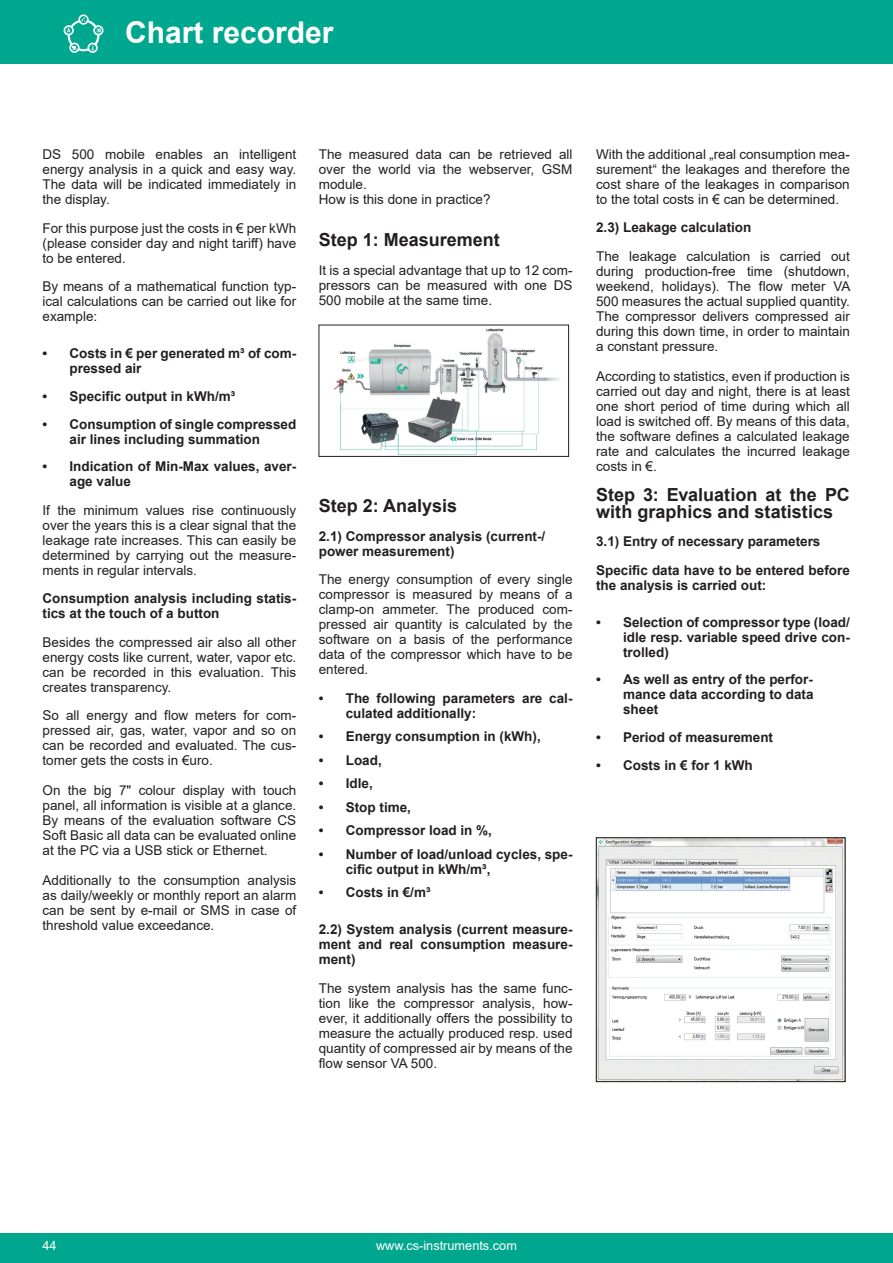
<style>
.page{position:relative;width:893px;height:1263px;background:#fff}
.page>*{position:absolute;margin:0;border:0;box-sizing:border-box;transform-origin:0 0}
.t1{font:700 30px "Arial";color:#fff}
.t2{font:700 18px/16.5px "Arial";color:#231f20}
.t3{font:13.5px/15px "Arial";color:#231f20;text-align:justify}
.t4{font:700 13.5px/15px "Arial";color:#231f20}
.t5{font:12.75px "Arial";color:#fff}
</style>
<div class="page">
<div style="left:0;top:0;width:893px;height:64px;background:#00a78f"></div>
<div style="left:0;top:1233px;width:893px;height:30px;background:#00a78f"></div>
<img style="left:334px;top:328px;width:225px;height:127px">
<div style="left:319px;top:325px;width:250px;height:132px;border:1px solid #231f20"></div>
<img style="left:598px;top:839px;width:245px;height:241px">
<div style="left:596px;top:837px;width:249px;height:245px;border:1px solid #231f20"></div>
<svg style="left:68px;top:19px;width:32px;height:32px"></svg>
<div style="left:70px;top:22px;width:27px;height:27px;background:#00a78f;border-radius:50%"></div>
<svg style="left:87px;top:43px;width:11px;height:10px"></svg>
<svg style="left:64px;top:14px;width:40px;height:22px"></svg>
<svg style="left:69px;top:43px;width:11px;height:10px"></svg>
<h1 class="t1" style="left:125px;top:11px;width:210px">Chart recorder</h1>
<p class="t3" style="left:43px;top:147px;width:255px">DS 500 mobile enables an intelligent energy analysis in a quick and easy way.<br>The data will be indicated immediately in the display.</p>
<p class="t3" style="left:43px;top:220px;width:255px">For this purpose just the costs in € per kWh (please consider day and night tariff) have to be entered.</p>
<p class="t3" style="left:43px;top:279px;width:255px">By means of a mathematical function typ&shy;ical calculations can be carried out like for example:</p>
<p class="t4" style="left:70px;top:346px;width:228px;text-indent:-27px">• Costs in € per generated m³ of com&shy;pressed air</p>
<p class="t4" style="left:43px;top:389px;width:194px">• Specific output in kWh/m³</p>
<p class="t4" style="left:70px;top:416px;width:228px;text-indent:-27px">• Consumption of single compressed air lines including summation</p>
<p class="t4" style="left:70px;top:459px;width:228px;text-indent:-27px">• Indication of Min-Max values, aver&shy;age value</p>
<p class="t3" style="left:43px;top:502px;width:255px">If the minimum values rise continuously over the years this is a clear signal that the leakage rate increases. This can easily be determined by carrying out the measure&shy;ments in regular intervals.</p>
<p class="t4" style="left:43px;top:591px;width:255px">Consumption analysis including statis&shy;tics at the touch of a button</p>
<p class="t3" style="left:43px;top:634px;width:255px">Besides the compressed air also all other energy costs like current, water, vapor etc. can be recorded in this evaluation. This creates transparency.</p>
<p class="t3" style="left:43px;top:708px;width:255px">So all energy and flow meters for com&shy;pressed air, gas, water, vapor and so on can be recorded and evaluated. The cus&shy;tomer gets the costs in €uro.</p>
<p class="t3" style="left:43px;top:783px;width:255px">On the big 7" colour display with touch panel, all information is visible at a glance.<br>By means of the evaluation software CS Soft Basic all data can be evaluated online at the PC via a USB stick or Ethernet.</p>
<p class="t3" style="left:43px;top:873px;width:255px">Additionally to the consumption analysis as daily/weekly or monthly report an alarm can be sent by e-mail or SMS in case of threshold value exceedance.</p>
<p class="t3" style="left:319px;top:147px;width:255px;text-align:left">The measured data can be retrieved all over the world via the webserver, GSM module.<br>How is this done in practice?</p>
<h2 class="t2" style="left:319px;top:232px;width:183px">Step 1: Measurement</h2>
<p class="t3" style="left:319px;top:262px;width:255px">It is a special advantage that up to 12 com&shy;pressors can be measured with one DS 500 mobile at the same time.</p>
<h2 class="t2" style="left:319px;top:498px;width:140px">Step 2: Analysis</h2>
<p class="t4" style="left:319px;top:529px;width:228px">2.1) Compressor analysis (current-/ power measurement)</p>
<p class="t3" style="left:319px;top:572px;width:255px">The energy consumption of every single compressor is measured by means of a clamp-on ammeter. The produced com&shy;pressed air quantity is calculated by the software on a basis of the performance data of the compressor which have to be entered.</p>
<p class="t4" style="left:346px;top:691px;width:228px;text-indent:-27px">• The following parameters are cal&shy;culated additionally:</p>
<p class="t4" style="left:319px;top:729px;width:224px">• Energy consumption in (kWh),</p>
<p class="t4" style="left:319px;top:753px;width:65px">• Load,</p>
<p class="t4" style="left:319px;top:776px;width:56px">• Idle,</p>
<p class="t4" style="left:319px;top:800px;width:94px">• Stop time,</p>
<p class="t4" style="left:319px;top:823px;width:175px">• Compressor load in %,</p>
<p class="t4" style="left:346px;top:847px;width:228px;text-indent:-27px">• Number of load/unload cycles, spe&shy;cific output in kWh/m³,</p>
<p class="t4" style="left:319px;top:885px;width:113px">• Costs in €/m³</p>
<p class="t4" style="left:319px;top:922px;width:255px;text-align:justify">2.2) System analysis (current measure&shy;ment and real consumption measure&shy;ment)</p>
<p class="t3" style="left:319px;top:980px;width:255px">The system analysis has the same func&shy;tion like the compressor analysis, how&shy;ever, it additionally offers the possibility to measure the actually produced resp. used quantity of compressed air by means of the flow sensor VA 500.</p>
<p class="t3" style="left:596px;top:147px;width:255px">With the additional „real consumption mea&shy;surement“ the leakages and therefore the cost share of the leakages in comparison to the total costs in € can be determined.</p>
<p class="t4" style="left:596px;top:220px;width:157px">2.3) Leakage calculation</p>
<p class="t3" style="left:596px;top:249px;width:256px">The leakage calculation is carried out during production-free time (shutdown, weekend, holidays). The flow meter VA 500 measures the actual supplied quantity.<br>The compressor delivers compressed air during this down time, in order to maintain a constant pressure.</p>
<p class="t3" style="left:596px;top:369px;width:255px">According to statistics, even if production is carried out day and night, there is at least one short period of time during which all load is switched off. By means of this data, the software defines a calculated leakage rate and calculates the incurred leakage costs in €.</p>
<h2 class="t2" style="left:596px;top:487px;width:255px">Step 3: Evaluation at the PC with graphics and statistics</h2>
<p class="t4" style="left:596px;top:527px;width:255px;line-height:28.5px">3.1) Entry of necessary parameters<br>Specific data have to be entered before</p>
<p class="t4" style="left:596px;top:577px;width:172px">the analysis is carried out:</p>
<p class="t4" style="left:623px;top:614px;width:228px;text-align:justify;text-indent:-27px">• Selection of compressor type (load/ idle resp. variable speed drive con&shy;trolled)</p>
<p class="t4" style="left:623px;top:672px;width:192px;text-align:justify;text-indent:-27px">• As well as entry of the perfor&shy;mance data according to data sheet</p>
<p class="t4" style="left:596px;top:730px;width:179px">• Period of measurement</p>
<p class="t4" style="left:596px;top:758px;width:158px">• Costs in € for 1 kWh</p>
<p class="t5" style="left:43px;top:1237px;width:16px">44</p>
<p class="t5" style="left:376px;top:1237px;width:142px">www.cs-instruments.com</p>
</div>
